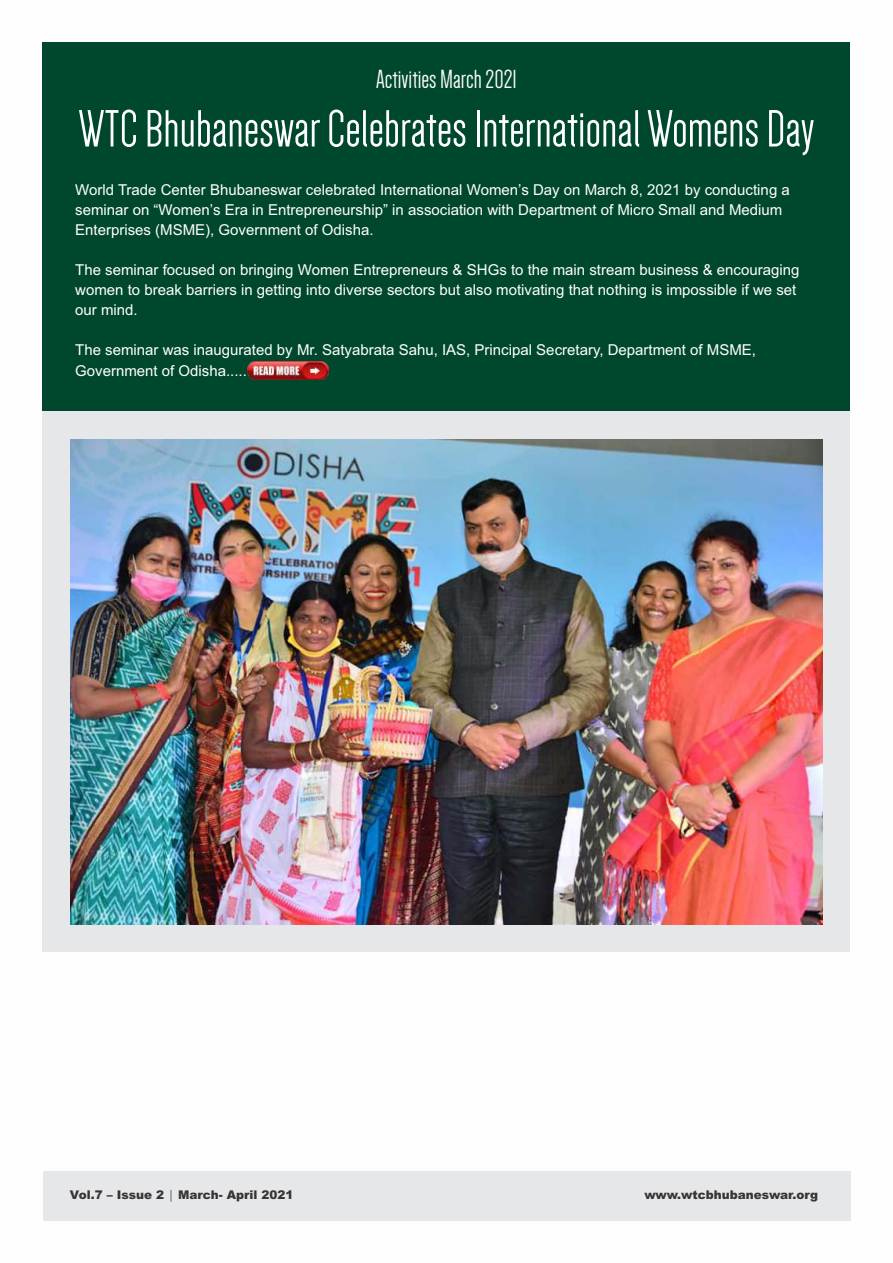
<style>
.page{position:relative;width:893px;height:1263px;background:#fff}
.page>*{position:absolute;margin:0;border:0;box-sizing:border-box;transform-origin:0 0}
.t1{font:54px "Dense";color:#fefefe}
.t2{font:27px "Dense";color:#fefefe}
.t3{font:15px/20.1px "Arial";color:#fefefe}
.t4{font:900 12px "Arial";color:#373435}
.s1{font-family:"Square 721 BT";font-weight:400}
</style>
<div class="page">
<div style="left:43px;top:43px;width:807px;height:447px;background:#00482d"></div>
<div style="left:43px;top:412px;width:807px;height:540px;background:#e6e7e8"></div>
<img style="left:70px;top:439px;width:753px;height:485px">
<div style="left:43px;top:1171px;width:807px;height:49px;background:#e6e7e8"></div>
<img style="left:248px;top:362px;width:81px;height:17px">
<h2 class="t2" style="left:376px;top:65px;width:142px">Activities March 2021</h2>
<h1 class="t1" style="left:78px;top:102px;width:738px">WTC Bhubaneswar Celebrates International Womens Day</h1>
<p class="t3" style="left:75px;top:181px;width:716px">World Trade Center Bhubaneswar celebrated International Women’s Day on March 8, 2021 by conducting a seminar on “Women’s Era in Entrepreneurship” in association with Department of Micro Small and Medium<br>Enterprises (MSME), Government of Odisha.</p>
<p class="t3" style="left:75px;top:261px;width:726px">The seminar focused on bringing Women Entrepreneurs &amp; SHGs to the main stream business &amp; encouraging women to break barriers in getting into diverse sectors but also motivating that nothing is impossible if we set our mind.</p>
<p class="t3" style="left:75px;top:341px;width:682px">The seminar was inaugurated by Mr. Satyabrata Sahu, IAS, Principal Secretary, Department of MSME,<br>Government of Odisha.....</p>
<p class="t4" style="left:70px;top:1191px;width:225px">Vol.7 – Issue 2 <span class="s1">|</span> March- April 2021</p>
<p class="t4" style="left:644px;top:1190px;width:175px">www.wtcbhubaneswar.org</p>
</div>
